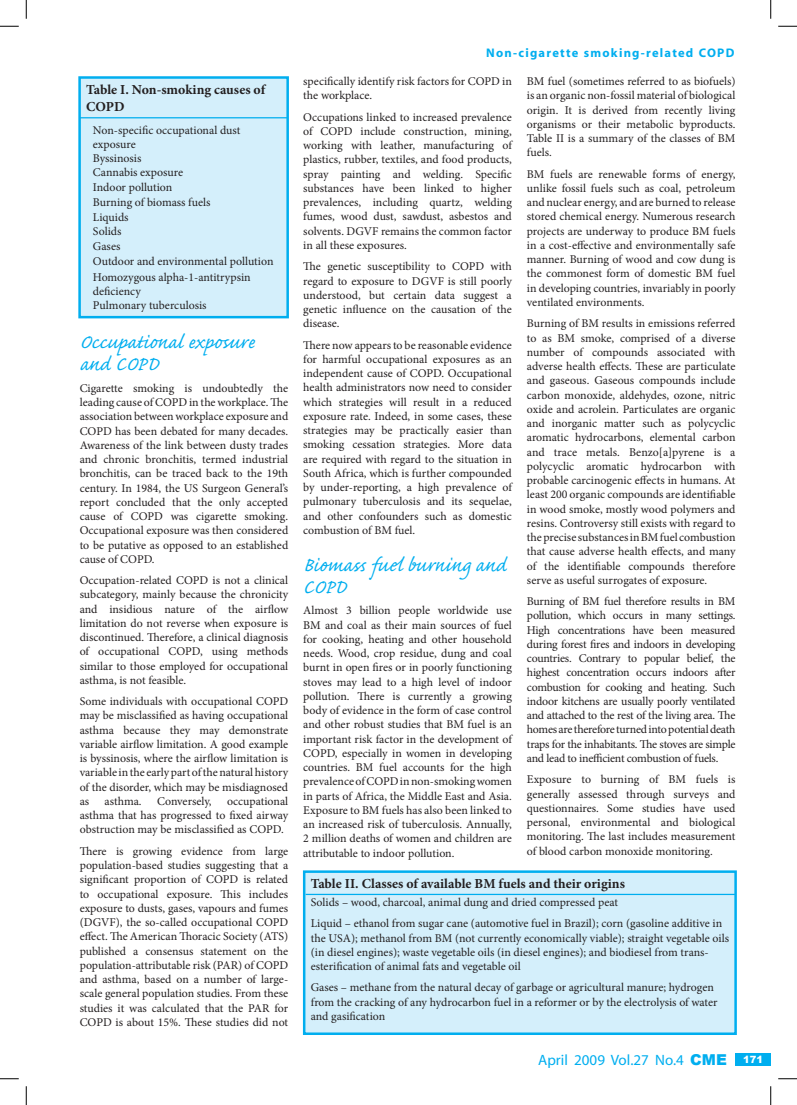
<style>
.page{position:relative;width:797px;height:1105px;background:#fff}
.page>*{position:absolute;margin:0;border:0;box-sizing:border-box;transform-origin:0 0}
.t1{font:25px/22.5px "Caflisch Script Pro";color:#00aeef}
.t2{font:15px "Myriad";color:#00aeef}
.t3{font:700 13.75px/16.5px "Minion Pro";letter-spacing:.005em;color:#231f20}
.t4{font:700 12.5px "Myriad";letter-spacing:.1em;color:#00aeef}
.t5{font:11.88px/14.2px "Minion Pro";color:#231f20;text-align:justify}
.t6{font:900 10px "Arial";color:#fff}
.s1{font-family:"Arial";font-weight:900}
</style>
<div class="page">
<div style="left:735px;top:1053px;width:35px;height:12px;background:#00aeef"></div>
<div style="left:80px;top:77px;width:208px;height:240px;background:#d4effb"></div>
<div style="left:78px;top:76px;width:211px;height:242px;border:2px solid #00aeef"></div>
<hr style="left:80px;top:117px;width:208px;height:1px;background:#00aeef">
<div style="left:304px;top:872px;width:431px;height:162px;background:#d4effb"></div>
<div style="left:303px;top:870px;width:433px;height:165px;border:2px solid #00aeef"></div>
<hr style="left:305px;top:894px;width:430px;height:1px;background:#00aeef">
<svg style="left:0;top:25px;width:19px;height:2px"></svg>
<svg style="left:778px;top:25px;width:19px;height:2px"></svg>
<svg style="left:0;top:1078px;width:19px;height:1px"></svg>
<svg style="left:778px;top:1078px;width:19px;height:1px"></svg>
<svg style="left:25px;top:0;width:2px;height:19px"></svg>
<svg style="left:25px;top:1086px;width:2px;height:19px"></svg>
<svg style="left:770px;top:0;width:1px;height:19px"></svg>
<svg style="left:770px;top:1086px;width:1px;height:19px"></svg>
<p class="t3" style="left:86px;top:81px;width:180px">Table I. Non-smoking causes of<br>COPD</p>
<p class="t5" style="left:93px;top:124px;width:149px;line-height:13.8px;text-align:left">Non-specific occupational dust exposure<br>Byssinosis</p>
<p class="t5" style="left:93px;top:165px;width:182px;line-height:14.9px;text-align:left">Cannabis exposure<br>Indoor pollution<br>Burning of biomass fuels<br>Liquids<br>Solids<br>Gases<br>Outdoor and environmental pollution<br>Homozygous alpha-1-antitrypsin</p>
<p class="t5" style="left:93px;top:285px;width:115px;line-height:13.6px">deficiency<br>Pulmonary tuberculosis</p>
<h1 class="t1" style="left:80px;top:333px;width:177px">Occupational exposure and COPD</h1>
<p class="t5" style="left:80px;top:381px;width:210px">Cigarette smoking is undoubtedly the leading cause of COPD in the workplace. The association between workplace exposure and COPD has been debated for many decades.<br>Awareness of the link between dusty trades and chronic bronchitis, termed industrial bronchitis, can be traced back to the 19th century. In 1984, the US Surgeon General’s report concluded that the only accepted cause of COPD was cigarette smoking.<br>Occupational exposure was then considered to be putative as opposed to an established cause of COPD.</p>
<p class="t5" style="left:80px;top:573px;width:210px">Occupation-related COPD is not a clinical subcategory, mainly because the chronicity and insidious nature of the airflow limitation do not reverse when exposure is discontinued. Therefore, a clinical diagnosis of occupational COPD, using methods similar to those employed for occupational asthma, is not feasible.</p>
<p class="t5" style="left:80px;top:694px;width:210px">Some individuals with occupational COPD may be misclassified as having occupational asthma because they may demonstrate variable airflow limitation. A good example is byssinosis, where the airflow limitation is variable in the early part of the natural history of the disorder, which may be misdiagnosed as</p>
<p class="t5" style="left:80px;top:794px;width:210px;text-indent:147px">occupational asthma that has progressed to fixed airway obstruction may be misclassified as COPD.</p>
<p class="t5" style="left:80px;top:844px;width:210px">There is growing evidence from large population-based studies suggesting that a significant proportion of COPD is related to occupational exposure. This includes exposure to dusts, gases, vapours and fumes (DGVF), the so-called occupational COPD effect. The American Thoracic Society (ATS) published a consensus statement on the population-attributable risk (PAR) of COPD and asthma, based on a number of large&shy;scale general population studies. From these studies it was calculated that the PAR for COPD is about 15%. These studies did not</p>
<p class="t5" style="left:104px;top:794px;width:39px">asthma.</p>
<p class="t5" style="left:157px;top:794px;width:56px">Conversely,</p>
<p class="t4" style="left:486px;top:46px;width:250px">Non-cigarette smoking-related COPD</p>
<p class="t5" style="left:303px;top:74px;width:210px">specifically identify risk factors for COPD in the workplace.</p>
<p class="t5" style="left:303px;top:110px;width:210px">Occupations linked to increased prevalence of COPD include construction, mining, working with leather, manufacturing of plastics, rubber, textiles, and food products, spray painting and welding. Specific substances have been linked to higher prevalences, including quartz, welding fumes, wood dust, sawdust, asbestos and solvents. DGVF remains the common factor in all these exposures.</p>
<p class="t5" style="left:303px;top:259px;width:210px">The genetic susceptibility to COPD with regard to exposure to DGVF is still poorly understood, but certain data suggest a genetic influence on the causation of the disease.</p>
<p class="t5" style="left:303px;top:338px;width:210px">There now appears to be reasonable evidence for harmful occupational exposures as an independent cause of COPD. Occupational health administrators now need to consider which strategies will result in a reduced exposure rate. Indeed, in some cases, these strategies may be practically easier than smoking cessation strategies. More data are required with regard to the situation in South Africa, which is further compounded by under-reporting, a high prevalence of pulmonary tuberculosis and its sequelae, and other confounders such as domestic combustion of BM fuel.</p>
<h1 class="t1" style="left:303px;top:556px;width:205px">Biomass fuel burning and<br>COPD</h1>
<p class="t5" style="left:303px;top:603px;width:210px">Almost 3 billion people worldwide use BM and coal as their main sources of fuel for cooking, heating and other household needs. Wood, crop residue, dung and coal burnt in open fires or in poorly functioning stoves may lead to a high level of indoor pollution. There is currently a growing body of evidence in the form of case control and other robust studies that BM fuel is an important risk factor in the development of COPD, especially in women in developing countries. BM fuel accounts for the high prevalence of COPD in non-smoking women in parts of Africa, the Middle East and Asia.<br>Exposure to BM fuels has also been linked to an increased risk of tuberculosis. Annually, 2 million deaths of women and children are attributable to indoor pollution.</p>
<p class="t5" style="left:527px;top:74px;width:210px">BM fuel (sometimes referred to as biofuels) is an organic non-fossil material of biological origin. It is derived from recently living organisms or their metabolic byproducts.<br>Table II is a summary of the classes of BM fuels.</p>
<p class="t5" style="left:527px;top:167px;width:210px">BM fuels are renewable forms of energy, unlike fossil fuels such as coal, petroleum and nuclear energy, and are burned to release stored chemical energy. Numerous research projects are underway to produce BM fuels in a cost-effective and environmentally safe manner. Burning of wood and cow dung is the commonest form of domestic BM fuel in developing countries, invariably in poorly ventilated environments.</p>
<p class="t5" style="left:527px;top:316px;width:210px">Burning of BM results in emissions referred to as BM smoke, comprised of a diverse number of compounds associated with adverse health effects. These are particulate and gaseous. Gaseous compounds include carbon monoxide, aldehydes, ozone, nitric oxide and acrolein. Particulates are organic and inorganic matter such as polycyclic aromatic hydrocarbons, elemental carbon and trace metals. Benzo[a]pyrene is a polycyclic aromatic hydrocarbon with probable carcinogenic effects in humans. At least 200 organic compounds are identifiable in wood smoke, mostly wood polymers and resins. Controversy still exists with regard to the precise substances in BM fuel combustion that cause adverse health effects, and many of the identifiable compounds therefore serve as useful surrogates of exposure.</p>
<p class="t5" style="left:527px;top:594px;width:210px">Burning of BM fuel therefore results in BM pollution, which occurs in many settings.<br>High concentrations have been measured during forest fires and indoors in developing countries. Contrary to popular belief, the highest concentration occurs indoors after combustion for cooking and heating. Such indoor kitchens are usually poorly ventilated and attached to the rest of the living area. The homes are therefore turned into potential death traps for the inhabitants. The stoves are simple and lead to inefficient combustion of fuels.</p>
<p class="t5" style="left:527px;top:772px;width:210px">Exposure to burning of BM fuels is generally assessed through surveys and questionnaires. Some studies have used personal, environmental and biological monitoring. The last includes measurement of blood carbon monoxide monitoring.</p>
<p class="t3" style="left:311px;top:875px;width:316px">Table II . Classes of available BM fuels and their origins</p>
<p class="t5" style="left:311px;top:891px;width:413px;line-height:21.4px">Solids – wood, charcoal, animal dung and dried compressed peat<br>Liquid – ethanol from sugar cane (automotive fuel in Brazil); corn (gasoline additive in</p>
<p class="t5" style="left:311px;top:931px;width:420px;text-align:left">the USA); methanol from BM (not currently economically viable); straight vegetable oils (in diesel engines); waste vegetable oils (in diesel engines); and biodiesel from trans&shy;esterification of animal fats and vegetable oil</p>
<p class="t5" style="left:311px;top:980px;width:408px;text-align:left">Gases – methane from the natural decay of garbage or agricultural manure; hydrogen from the cracking of any hydrocarbon fuel in a reformer or by the electrolysis of water and gasification</p>
<p class="t2" style="left:538px;top:1052px;width:190px">April 2009 Vol.27 No.4 <span class="s1">CME</span></p>
<p class="t6" style="left:743px;top:1054px;width:22px">171</p>
</div>
